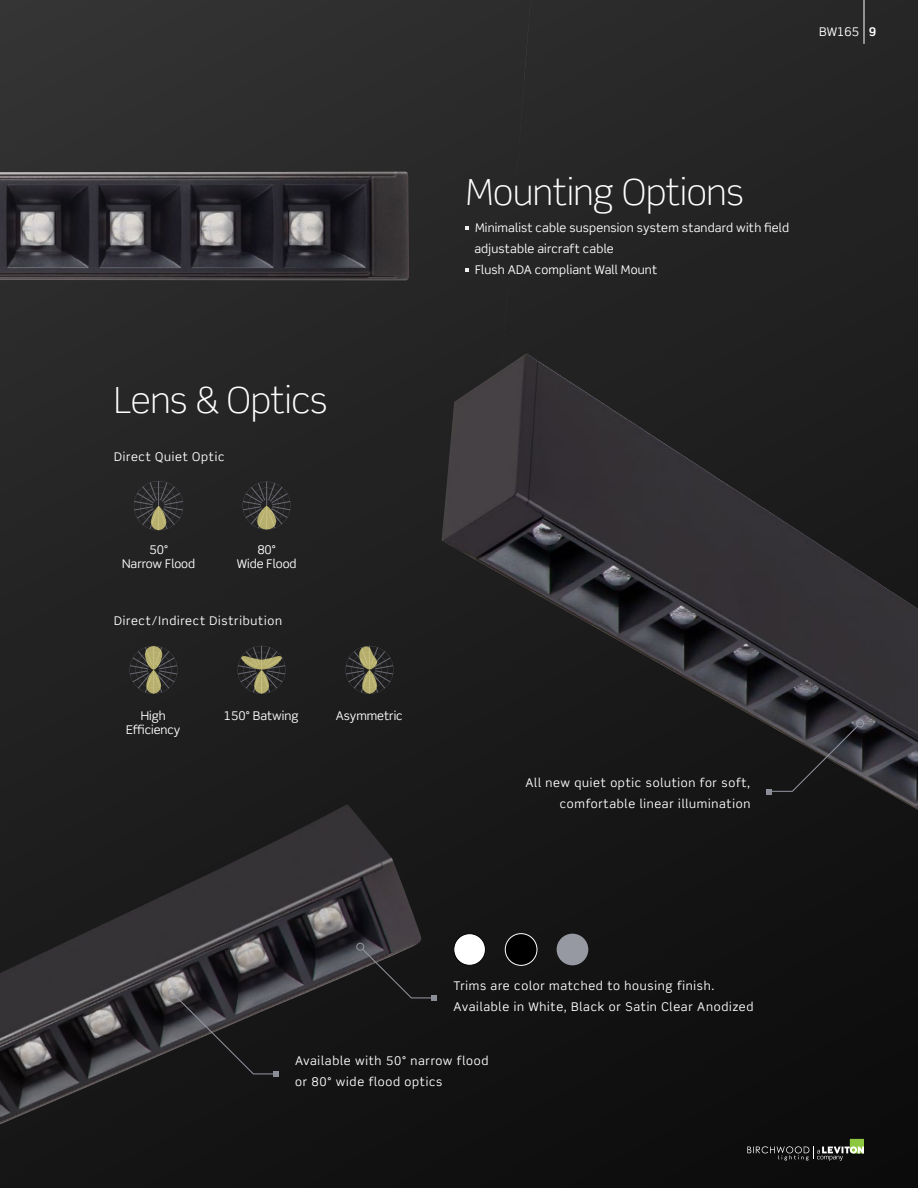
<style>
.page{position:relative;width:918px;height:1188px;background:#fff}
.page>*{position:absolute;margin:0;border:0;box-sizing:border-box;transform-origin:0 0}
.t1{font:300 36px "Scene Std";letter-spacing:-.01em;color:#fff}
.t2{font:12px/21px "Scene Std";letter-spacing:.06em;color:#fff}
.t3{font:12px/21px "Scene Std";letter-spacing:.015em;color:#fff}
.t4{font:12px/14.1px "Scene Std";color:#fff;text-align:center}
.s1{font-weight:700}
</style>
<div class="page">
<div style="left:0;top:0;width:918px;height:1188px;background:linear-gradient(to bottom,#2f2e2f,#100f10)"></div>
<img style="left:0;top:172px;width:409px;height:108px">
<div style="left:446px;top:0;width:85px;height:353px;background:#292829"></div>
<img style="left:442px;top:353px;width:476px;height:457px">
<img style="left:0;top:805px;width:423px;height:319px">
<svg style="left:243px;top:482px;width:48px;height:48px;background:#414038"></svg>
<svg style="left:134px;top:481px;width:49px;height:49px;background:#3e3d38"></svg>
<svg style="left:346px;top:646px;width:47px;height:48px;background:#4b493b"></svg>
<svg style="left:238px;top:646px;width:48px;height:48px;background:#4e4c3d"></svg>
<svg style="left:130px;top:646px;width:48px;height:48px;background:#4d4b3d"></svg>
<div style="left:168px;top:988px;width:8px;height:8px;border:1px solid #9698a2;border-radius:50%"></div>
<svg style="left:173px;top:994px;width:106px;height:83px;background:#2b2a2c"></svg>
<div style="left:356px;top:943px;width:8px;height:8px;border:1px solid #9698a2;border-radius:50%"></div>
<svg style="left:362px;top:948px;width:75px;height:53px;background:#201f21"></svg>
<div style="left:856px;top:720px;width:8px;height:7px;border:1px solid #9698a2;border-radius:50%"></div>
<svg style="left:766px;top:725px;width:93px;height:69px;background:#272629"></svg>
<svg style="left:465px;top:226px;width:4px;height:3px"></svg>
<svg style="left:465px;top:268px;width:4px;height:3px"></svg>
<div style="left:454px;top:934px;width:31px;height:31px;background:#fff;border-radius:50%"></div>
<div style="left:454px;top:933px;width:32px;height:33px;border:1px solid #000;border-radius:50%"></div>
<div style="left:505px;top:934px;width:32px;height:31px;background:#000;border-radius:50%"></div>
<div style="left:505px;top:933px;width:32px;height:33px;border:1px solid #fff;border-radius:50%"></div>
<div style="left:557px;top:934px;width:31px;height:31px;background:#9698a2;border-radius:50%"></div>
<svg style="left:747px;top:1139px;width:117px;height:22px;background:#353731"></svg>
<hr style="left:864px;top:0;width:1px;height:44px;background:#fff">
<h1 class="t1" style="left:114px;top:378px;width:215px">Lens &amp; Optics</h1>
<p class="t2" style="left:114px;top:446px;width:112px">Direct Quiet Optic</p>
<p class="t4" style="left:122px;top:542px;width:75px">50°<br>Narrow Flood</p>
<p class="t4" style="left:237px;top:542px;width:61px">80°<br>Wide Flood</p>
<p class="t2" style="left:114px;top:610px;width:169px">Direct/Indirect Distribution</p>
<p class="t2" style="left:141px;top:705px;width:27px">High</p>
<p class="t4" style="left:224px;top:709px;width:76px">150° Batwing</p>
<p class="t4" style="left:336px;top:709px;width:69px">Asymmetric</p>
<p class="t4" style="left:126px;top:723px;width:56px">Efficiency</p>
<p class="t2" style="left:819px;top:21px;width:59px">BW165 <span class="s1">9</span></p>
<h1 class="t1" style="left:465px;top:171px;width:280px">Mounting Options</h1>
<p class="t3" style="left:474px;top:218px;width:316px">Minimalist cable suspension system standard with field adjustable aircraft cable<br>Flush ADA compliant Wall Mount</p>
<p class="t2" style="left:526px;top:772px;width:226px;text-align:right">All new quiet optic solution for soft, comfortable linear illumination</p>
<p class="t2" style="left:454px;top:975px;width:301px">Trims are color matched to housing finish.<br>Available in White, Black or Satin Clear Anodized</p>
<p class="t2" style="left:295px;top:1050px;width:195px">Available with 50° narrow flood or 80° wide flood optics</p>
</div>
